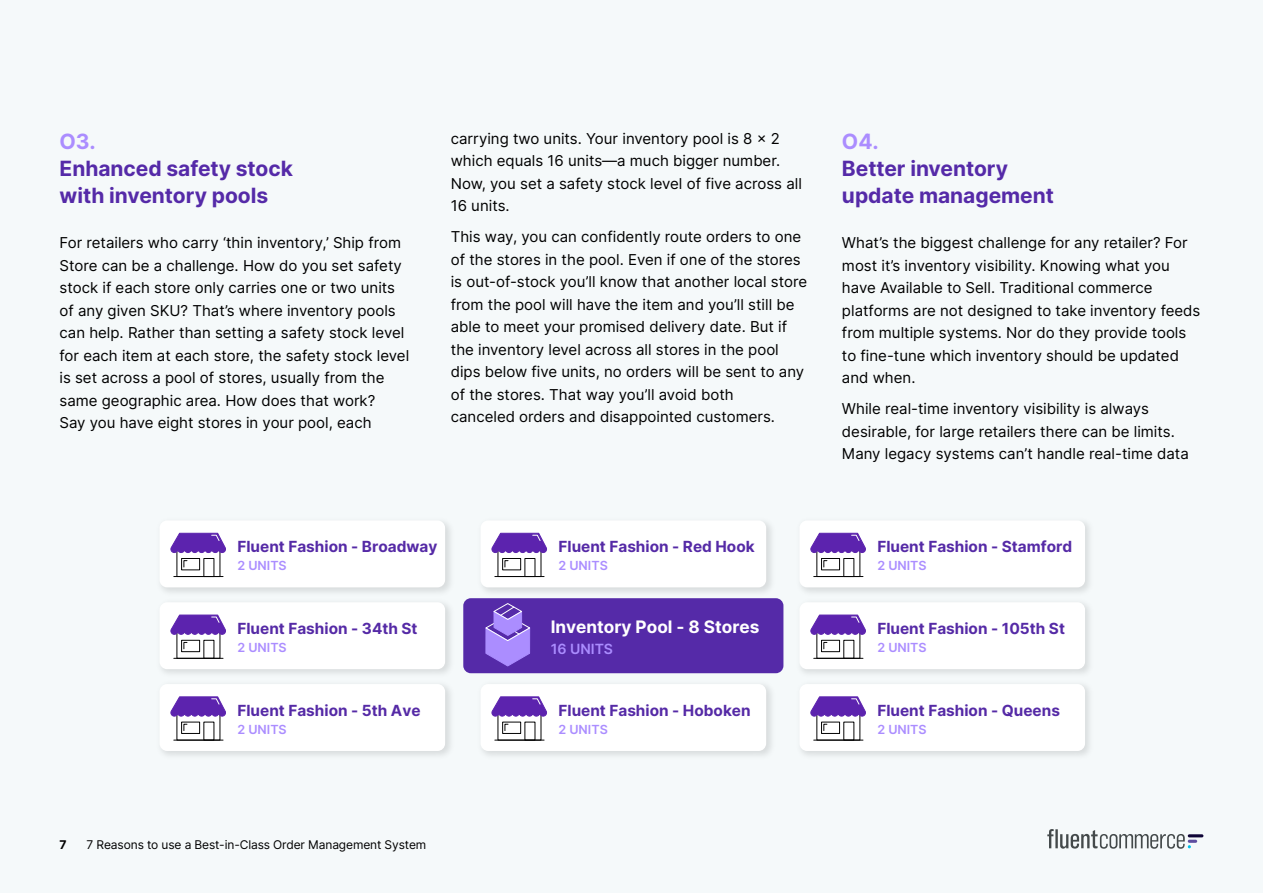
<style>
.page{position:relative;width:1263px;height:893px;background:#f5f9fa}
.page>*{position:absolute;margin:0;border:0;box-sizing:border-box;transform-origin:0 0}
.t1{font:700 21px/27px "Inter";color:#552aa8}
.t2{font:700 21px "Inter";color:#ab8dff}
.t3{font:700 17.25px "Inter";color:#fff}
.t4{font:700 15.3px "Inter";color:#552aa6}
.t5{font:15px/22.5px "Inter";color:#000}
.t6{font:600 14.1px "Inter";color:#ab8dff}
.t7{font:600 12.6px "Inter";color:#ab8dff}
.t8{font:12px "Inter";letter-spacing:-.01em;color:#000}
.t9{font:700 12px "Inter";color:#000}
</style>
<div class="page">
<svg style="left:1047px;top:829px;width:7px;height:19px"></svg>
<hr style="left:1055px;top:829px;width:3px;height:19px;background:#444a4b">
<hr style="left:1188px;top:834px;width:15px;height:3px;background:#0f0537;border-radius:2px">
<svg style="left:1060px;top:830px;width:137px;height:19px"></svg>
<div style="left:160px;top:520px;width:285px;height:67px;background:#fff;border-radius:8px"></div>
<div style="left:181px;top:558px;width:19px;height:12px;border:1px solid #050505"></div>
<hr style="left:174px;top:576px;width:49px;height:1px;background:#050505">
<svg style="left:183px;top:560px;width:5px;height:8px"></svg>
<svg style="left:170px;top:532px;width:56px;height:21px"></svg>
<div style="left:160px;top:602px;width:285px;height:67px;background:#fff;border-radius:8px"></div>
<div style="left:181px;top:640px;width:19px;height:12px;border:1px solid #050505"></div>
<hr style="left:174px;top:658px;width:49px;height:1px;background:#050505">
<svg style="left:183px;top:642px;width:5px;height:7px"></svg>
<svg style="left:170px;top:614px;width:56px;height:21px"></svg>
<div style="left:160px;top:684px;width:285px;height:67px;background:#fff;border-radius:8px"></div>
<div style="left:181px;top:722px;width:19px;height:12px;border:1px solid #050505"></div>
<hr style="left:174px;top:740px;width:49px;height:1px;background:#050505">
<svg style="left:183px;top:723px;width:5px;height:8px"></svg>
<svg style="left:170px;top:696px;width:56px;height:21px"></svg>
<div style="left:481px;top:520px;width:285px;height:67px;background:#fff;border-radius:8px"></div>
<div style="left:502px;top:558px;width:19px;height:12px;border:1px solid #050505"></div>
<hr style="left:495px;top:576px;width:49px;height:1px;background:#050505">
<svg style="left:504px;top:560px;width:5px;height:8px"></svg>
<svg style="left:491px;top:532px;width:56px;height:21px"></svg>
<div style="left:463px;top:598px;width:320px;height:75px;background:#552aa8;border-radius:8px"></div>
<svg style="left:485px;top:603px;width:46px;height:64px"></svg>
<div style="left:481px;top:684px;width:285px;height:67px;background:#fff;border-radius:8px"></div>
<div style="left:502px;top:722px;width:19px;height:12px;border:1px solid #050505"></div>
<hr style="left:495px;top:740px;width:49px;height:1px;background:#050505">
<svg style="left:504px;top:723px;width:5px;height:8px"></svg>
<svg style="left:491px;top:696px;width:56px;height:21px"></svg>
<div style="left:799px;top:520px;width:286px;height:67px;background:#fff;border-radius:8px"></div>
<div style="left:821px;top:558px;width:19px;height:12px;border:1px solid #050505"></div>
<hr style="left:814px;top:576px;width:49px;height:1px;background:#050505">
<svg style="left:823px;top:560px;width:5px;height:8px"></svg>
<svg style="left:810px;top:532px;width:56px;height:21px"></svg>
<div style="left:799px;top:602px;width:286px;height:67px;background:#fff;border-radius:8px"></div>
<div style="left:821px;top:640px;width:19px;height:12px;border:1px solid #050505"></div>
<hr style="left:814px;top:658px;width:49px;height:1px;background:#050505">
<svg style="left:823px;top:642px;width:5px;height:7px"></svg>
<svg style="left:810px;top:614px;width:56px;height:21px"></svg>
<div style="left:799px;top:684px;width:286px;height:67px;background:#fff;border-radius:8px"></div>
<div style="left:821px;top:722px;width:19px;height:12px;border:1px solid #050505"></div>
<hr style="left:814px;top:740px;width:49px;height:1px;background:#050505">
<svg style="left:823px;top:723px;width:5px;height:8px"></svg>
<svg style="left:810px;top:696px;width:56px;height:21px"></svg>
<h1 class="t2" style="left:60px;top:126px;width:38px">O3.</h1>
<h1 class="t1" style="left:60px;top:155px;width:235px">Enhanced safety stock with inventory pools</h1>
<p class="t5" style="left:60px;top:231px;width:351px">For retailers who carry ‘thin inventory,’ Ship from Store can be a challenge. How do you set safety stock if each store only carries one or two units of any given SKU? That’s where inventory pools can help. Rather than setting a safety stock level for each item at each store, the safety stock level is set across a pool of stores, usually from the same geographic area. How does that work?<br>Say you have eight stores in your pool, each</p>
<p class="t5" style="left:451px;top:126px;width:353px">carrying two units. Your inventory pool is 8 x 2 which equals 16 units—a much bigger number.<br>Now, you set a safety stock level of five across all 16 units.</p>
<p class="t5" style="left:451px;top:225px;width:358px">This way, you can confidently route orders to one of the stores in the pool. Even if one of the stores is out-of-stock you’ll know that another local store from the pool will have the item and you’ll still be able to meet your promised delivery date. But if the inventory level across all stores in the pool dips below five units, no orders will be sent to any of the stores. That way you’ll avoid both<br>canceled orders and disappointed customers.</p>
<h1 class="t2" style="left:842px;top:126px;width:38px">O4.</h1>
<h1 class="t1" style="left:842px;top:155px;width:213px">Better inventory update management</h1>
<p class="t5" style="left:842px;top:231px;width:360px">What’s the biggest challenge for any retailer? For most it’s inventory visibility. Knowing what you have Available to Sell. Traditional commerce platforms are not designed to take inventory feeds from multiple systems. Nor do they provide tools to fine-tune which inventory should be updated and when.</p>
<p class="t5" style="left:842px;top:397px;width:348px">While real-time inventory visibility is always desirable, for large retailers there can be limits.<br>Many legacy systems can’t handle real-time data</p>
<p class="t4" style="left:237px;top:535px;width:201px">Fluent Fashion - Broadway</p>
<p class="t7" style="left:237px;top:556px;width:51px">2 UNITS</p>
<p class="t4" style="left:558px;top:535px;width:198px">Fluent Fashion - Red Hook</p>
<p class="t7" style="left:558px;top:556px;width:51px">2 UNITS</p>
<p class="t4" style="left:877px;top:535px;width:196px">Fluent Fashion - Stamford</p>
<p class="t7" style="left:877px;top:556px;width:51px">2 UNITS</p>
<p class="t4" style="left:237px;top:617px;width:182px">Fluent Fashion - 34th St</p>
<p class="t7" style="left:237px;top:638px;width:51px">2 UNITS</p>
<p class="t3" style="left:551px;top:615px;width:210px">Inventory Pool - 8 Stores</p>
<p class="t6" style="left:551px;top:638px;width:64px">16 UNITS</p>
<p class="t4" style="left:877px;top:617px;width:189px">Fluent Fashion - 105th St</p>
<p class="t7" style="left:877px;top:638px;width:51px">2 UNITS</p>
<p class="t4" style="left:237px;top:699px;width:185px">Fluent Fashion - 5th Ave</p>
<p class="t7" style="left:237px;top:720px;width:51px">2 UNITS</p>
<p class="t4" style="left:558px;top:699px;width:194px">Fluent Fashion - Hoboken</p>
<p class="t7" style="left:558px;top:720px;width:51px">2 UNITS</p>
<p class="t4" style="left:877px;top:699px;width:184px">Fluent Fashion - Queens</p>
<p class="t7" style="left:877px;top:720px;width:51px">2 UNITS</p>
<p class="t9" style="left:60px;top:835px;width:9px">7</p>
<p class="t8" style="left:87px;top:835px;width:341px">7 Reasons to use a Best-in-Class Order Management System</p>
</div>
